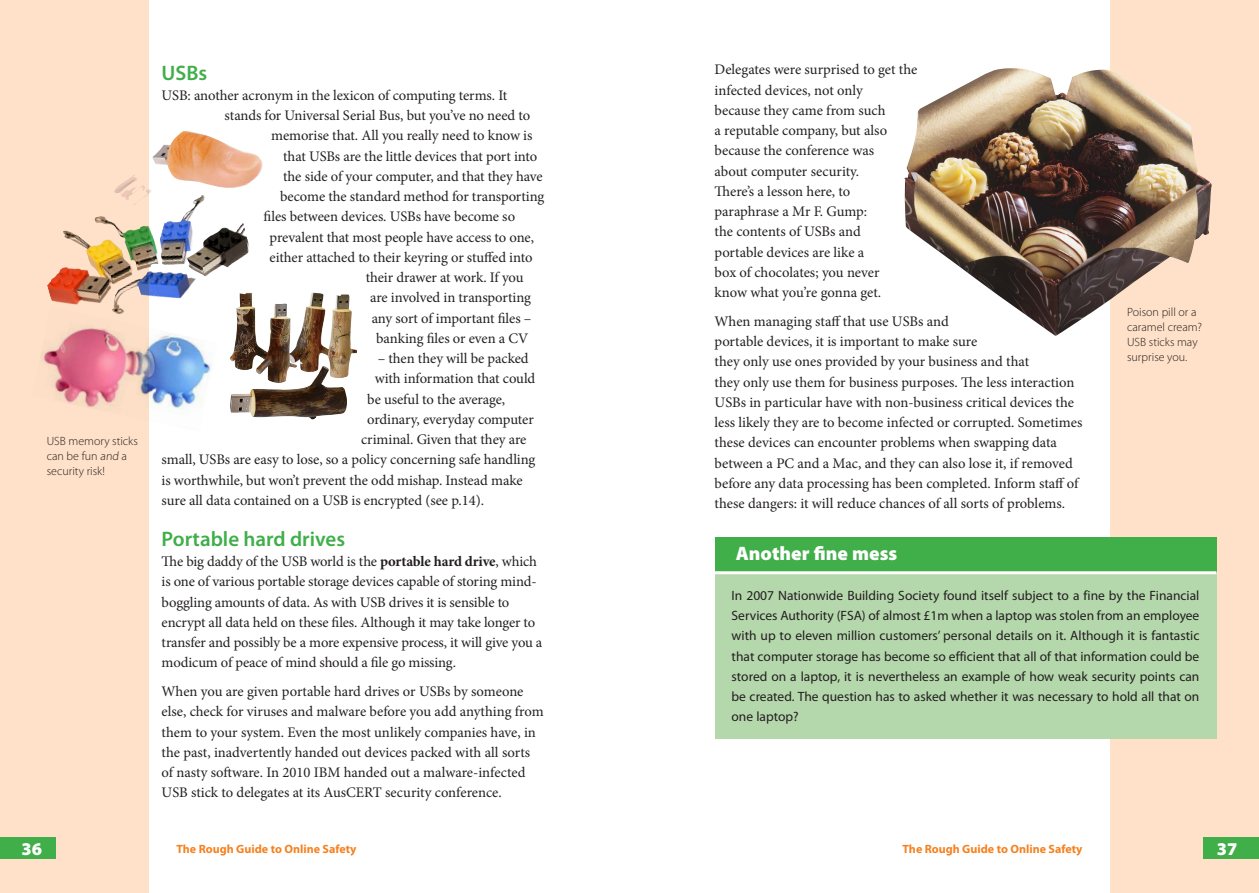
<style>
.page{position:relative;width:1259px;height:893px;background:#fff}
.page>*{position:absolute;margin:0;border:0;box-sizing:border-box;transform-origin:0 0}
.H3__CYBERCRIME{font:600 21px "Myriad Pro";color:#40ae49}
.Box_heading{font:900 19.5px "Myriad Pro";color:#fff}
.t1{font:900 18px "Myriad Pro";color:#fff}
.Body_text__CYBERCRIM{font:14.7px/20.2px "Minion Pro";letter-spacing:-.005em;color:#231f20}
.Box_text_black{font:13.5px/20.2px "Myriad Pro";color:#231f20;text-align:justify}
.Captions{font:300 12px/15px "Myriad Pro";color:#231f20}
.t2{font:700 12px "Myriad Pro";color:#f58220}
.s1{font-weight:700}
</style>
<div class="page">
<div style="left:0;top:0;width:149px;height:893px;background:#fee1c8"></div>
<div style="left:0;top:838px;width:55px;height:21px;background:#40ae49"></div>
<div style="left:1110px;top:0;width:149px;height:893px;background:#fee1c8"></div>
<div style="left:1203px;top:838px;width:56px;height:21px;background:#40ae49"></div>
<img style="left:230px;top:293px;width:127px;height:90px">
<img style="left:52px;top:206px;width:197px;height:73px">
<img style="left:114px;top:131px;width:149px;height:75px">
<img style="left:41px;top:307px;width:170px;height:105px">
<div style="left:714px;top:537px;width:502px;height:36px;background:#40ae49"></div>
<div style="left:714px;top:573px;width:502px;height:165px;background:#b5d7ac"></div>
<hr style="left:714px;top:571px;width:502px;height:3px;background:#fff">
<img style="left:904px;top:68px;width:308px;height:268px">
<p class="Captions" style="left:47px;top:434px;width:93px">USB memory sticks can be fun and a security risk!</p>
<p class="H3__CYBERCRIME" style="left:162px;top:59px;width:47px">USBs</p>
<p class="Body_text__CYBERCRIM" style="left:162px;top:85px;width:347px">USB: another acronym in the lexicon of computing terms. It</p>
<p class="Body_text__CYBERCRIM" style="left:225px;top:105px;width:307px">stands for Universal Serial Bus, but you’ve no need to</p>
<p class="Body_text__CYBERCRIM" style="left:271px;top:126px;width:263px">memorise that. All you really need to know is</p>
<p class="Body_text__CYBERCRIM" style="left:283px;top:146px;width:256px">that USBs are the little devices that port into</p>
<p class="Body_text__CYBERCRIM" style="left:283px;top:166px;width:261px">the side of your computer, and that they have</p>
<p class="Body_text__CYBERCRIM" style="left:280px;top:186px;width:266px">become the standard method for transporting</p>
<p class="Body_text__CYBERCRIM" style="left:264px;top:207px;width:253px">files between devices. USBs have become so</p>
<p class="Body_text__CYBERCRIM" style="left:270px;top:227px;width:266px">prevalent that most people have access to one,</p>
<p class="Body_text__CYBERCRIM" style="left:270px;top:247px;width:264px">either attached to their keyring or stuffed into</p>
<p class="Body_text__CYBERCRIM" style="left:366px;top:267px;width:159px">their drawer at work. If you</p>
<p class="Body_text__CYBERCRIM" style="left:370px;top:288px;width:162px">are involved in transporting</p>
<p class="Body_text__CYBERCRIM" style="left:372px;top:308px;width:161px">any sort of important files –</p>
<p class="Body_text__CYBERCRIM" style="left:376px;top:328px;width:154px">banking files or even a CV</p>
<p class="Body_text__CYBERCRIM" style="left:378px;top:348px;width:152px">– then they will be packed</p>
<p class="Body_text__CYBERCRIM" style="left:375px;top:369px;width:162px">with information that could</p>
<p class="Body_text__CYBERCRIM" style="left:367px;top:389px;width:140px">be useful to the average,</p>
<p class="Body_text__CYBERCRIM" style="left:367px;top:409px;width:168px">ordinary, everyday computer</p>
<p class="Body_text__CYBERCRIM" style="left:361px;top:429px;width:167px">criminal. Given that they are</p>
<p class="Body_text__CYBERCRIM" style="left:162px;top:450px;width:375px">small, USBs are easy to lose, so a policy concerning safe handling</p>
<p class="Body_text__CYBERCRIM" style="left:162px;top:470px;width:362px">is worthwhile, but won’t prevent the odd mishap. Instead make</p>
<p class="Body_text__CYBERCRIM" style="left:162px;top:490px;width:324px">sure all data contained on a USB is encrypted (see p.14).</p>
<p class="H3__CYBERCRIME" style="left:162px;top:525px;width:185px">Portable hard drives</p>
<p class="Body_text__CYBERCRIM" style="left:162px;top:551px;width:382px">The big daddy of the USB world is the <span class="s1">portable hard drive</span>, which is one of various portable storage devices capable of storing mind&shy;boggling amounts of data. As with USB drives it is sensible to encrypt all data held on these files. Although it may take longer to transfer and possibly be a more expensive process, it will give you a modicum of peace of mind should a file go missing.</p>
<p class="Body_text__CYBERCRIM" style="left:162px;top:681px;width:384px">When you are given portable hard drives or USBs by someone else, check for viruses and malware before you add anything from them to your system. Even the most unlikely companies have, in the past, inadvertently handed out devices packed with all sorts of nasty software. In 2010 IBM handed out a malware-infected USB stick to delegates at its AusCERT security conference.</p>
<p class="Body_text__CYBERCRIM" style="left:714px;top:60px;width:204px">Delegates were surprised to get the infected devices, not only<br>because they came from such<br>a reputable company, but also because the conference was<br>about computer security.<br>There’s a lesson here, to paraphrase a Mr F. Gump:<br>the contents of USBs and<br>portable devices are like a<br>box of chocolates; you never<br>know what you’re gonna get.</p>
<p class="Body_text__CYBERCRIM" style="left:714px;top:311px;width:369px">When managing staff that use USBs and<br>portable devices, it is important to make sure<br>they only use ones provided by your business and that<br>they only use them for business purposes. The less interaction USBs in particular have with non-business critical devices the less likely they are to become infected or corrupted. Sometimes these devices can encounter problems when swapping data between a PC and a Mac, and they can also lose it, if removed before any data processing has been completed. Inform staff of these dangers: it will reduce chances of all sorts of problems.</p>
<p class="Box_heading" style="left:736px;top:542px;width:163px">Another fine mess</p>
<p class="Box_text_black" style="left:731px;top:585px;width:469px">In 2007 Nationwide Building Society found itself subject to a fine by the Financial Services Authority (FSA) of almost £1m when a laptop was stolen from an employee with up to eleven million customers’ personal details on it. Although it is fantastic that computer storage has become so efficient that all of that information could be stored on a laptop, it is nevertheless an example of how weak security points can be created. The question has to asked whether it was necessary to hold all that on one laptop?</p>
<p class="Captions" style="left:1127px;top:304px;width:77px">Poison pill or a caramel cream?<br>USB sticks may surprise you.</p>
<p class="t1" style="left:22px;top:839px;width:22px">36</p>
<p class="t2" style="left:176px;top:841px;width:181px">The Rough Guide to Online Safety</p>
<p class="t2" style="left:902px;top:841px;width:181px">The Rough Guide to Online Safety</p>
<p class="t1" style="left:1216px;top:839px;width:22px">37</p>
</div>
